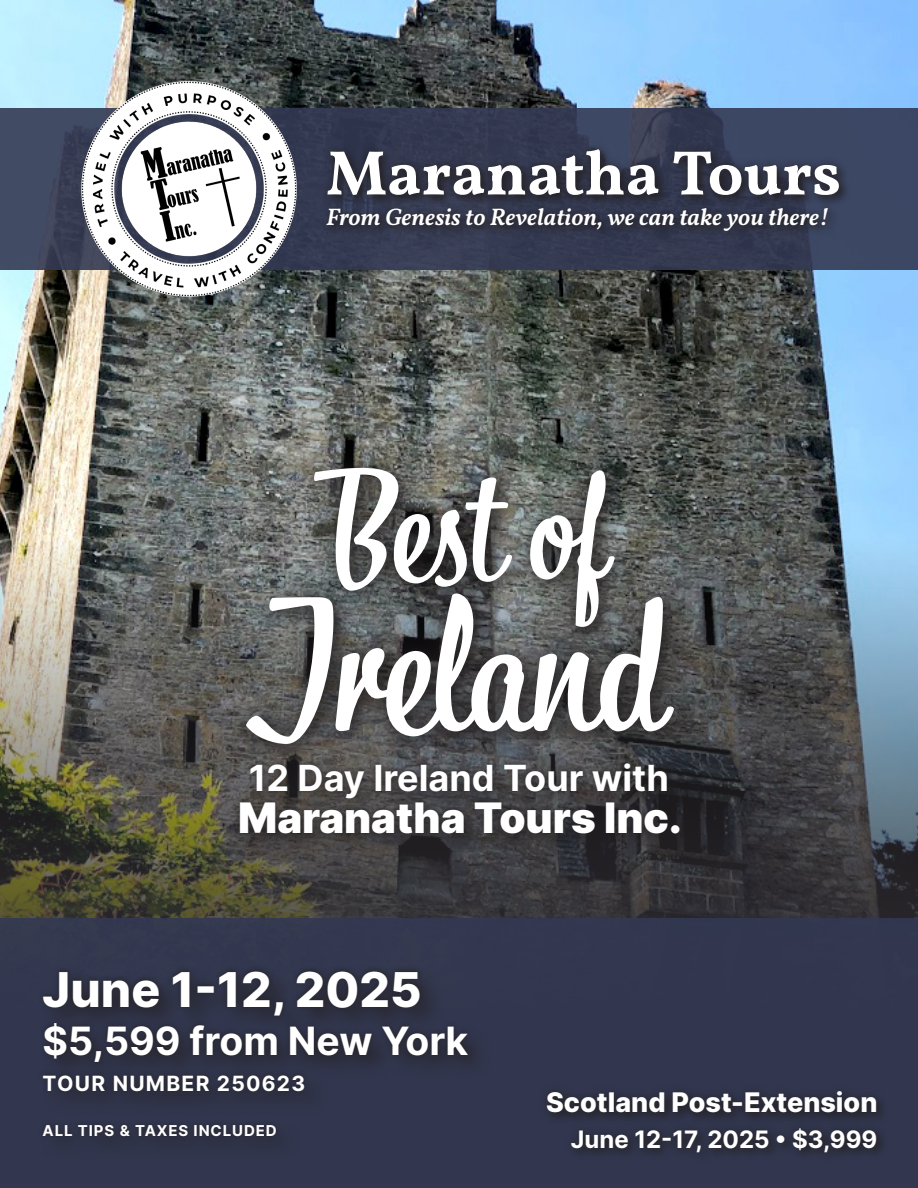
<style>
.page{position:relative;width:918px;height:1188px;background:#fff}
.page>*{position:absolute;margin:0;border:0;box-sizing:border-box;transform-origin:0 0}
.t1{font:184.5px "Bistro Script";color:#fff}
.t2{font:150px "Bistro Script";color:#fff}
.t3{font:700 63px "Vollkorn";color:#fff}
.t4{font:800 48px "Inter";color:#fff}
.t5{font:900 42px "Inter";color:#fff}
.t6{font:700 39px "Inter";color:#fff}
.t7{font:700 36px "Inter";color:#fff}
.Itinerary_Description{font:800 27px "Inter";color:#fff}
.t8{font:italic 600 24px "Vollkorn";color:#fff}
.Itinerary_Description-2{font:700 24px "Inter";color:#fff}
.t9{font:700 21px "Inter";letter-spacing:.06em;color:#fff}
.t10{font:700 15px "Inter";letter-spacing:.06em;color:#fff}
</style>
<div class="page">
<img style="left:0;top:0;width:918px;height:918px">
<div style="left:0;top:108px;width:918px;height:162px;background:#3b4258"></div>
<img style="left:81px;top:81px;width:216px;height:216px">
<div style="left:318px;top:140px;width:530px;height:64px;background:#231f20;opacity:.75"></div>
<div style="left:324px;top:205px;width:515px;height:38px;background:#231f20;opacity:.75"></div>
<div style="left:321px;top:202px;width:512px;height:35px;background:#231f20;opacity:.75"></div>
<div style="left:223px;top:443px;width:475px;height:326px;background:#231f20;opacity:.75"></div>
<div style="left:0;top:918px;width:918px;height:270px;background:#333953"></div>
<div style="left:235px;top:759px;width:469px;height:100px;background:#231f20;opacity:.75"></div>
<div style="left:234px;top:757px;width:452px;height:82px;background:#231f20;opacity:.75"></div>
<div style="left:40px;top:967px;width:452px;height:194px;background:#32374f"></div>
<div style="left:37px;top:965px;width:436px;height:177px;background:#231f20;opacity:.75"></div>
<div style="left:544px;top:1088px;width:345px;height:76px;background:#32374f"></div>
<div style="left:538px;top:1082px;width:348px;height:78px;background:#231f20;opacity:.75"></div>
<p class="t3" style="left:326px;top:126px;width:516px">Maranatha Tours</p>
<p class="t8" style="left:326px;top:199px;width:504px">From Genesis to Revelation, we can take you there!</p>
<p class="t2" style="left:314px;top:434px;width:303px">Best of</p>
<p class="t1" style="left:256px;top:552px;width:408px">Ireland</p>
<p class="t7" style="left:249px;top:752px;width:422px">12 Day Ireland Tour with</p>
<p class="t5" style="left:238px;top:787px;width:445px">Maranatha Tours Inc.</p>
<p class="t4" style="left:43px;top:954px;width:380px">June 1-12, 2025</p>
<p class="t6" style="left:43px;top:1012px;width:427px">$5,599 from New York</p>
<p class="t9" style="left:43px;top:1068px;width:264px">TOUR NUMBER 250623</p>
<p class="t10" style="left:43px;top:1119px;width:236px">ALL TIPS &amp; TAXES INCLUDED</p>
<p class="Itinerary_Description" style="left:546px;top:1082px;width:333px">Scotland Post-Extension</p>
<p class="Itinerary_Description-2" style="left:571px;top:1121px;width:308px">June 12-17, 2025 • $3,999</p>
</div>
